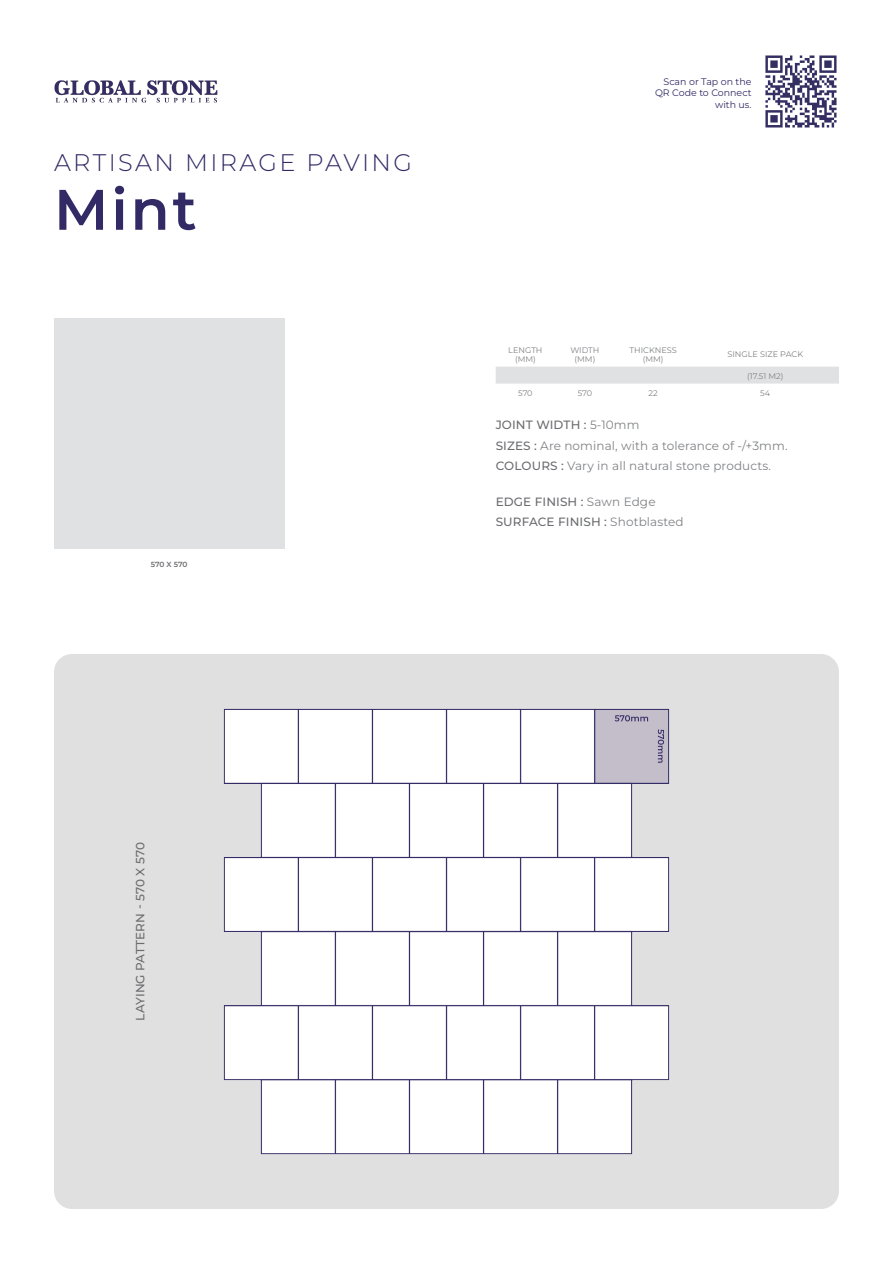
<style>
.page{position:relative;width:893px;height:1263px;background:#fff}
.page>*{position:absolute;margin:0;border:0;box-sizing:border-box;transform-origin:0 0}
.t1{font:600 57px "Montserrat";color:#312a65}
.t2{font:300 24px "Montserrat";letter-spacing:.1em;color:#312a65}
.t3{font:500 12px "Montserrat";letter-spacing:.01em;color:#6c6d70}
.t4{font:12px "Montserrat";letter-spacing:.01em;color:#808285}
.t5{font:9.45px/11.4px "Montserrat";color:#312a65;text-align:right}
.t6{font:8.1px/9.3px "Montserrat";color:#808285;text-align:center}
.t7{font:600 7.5px "Montserrat";letter-spacing:-.015em;color:#6c6d70}
.s1{font-weight:400;color:#808285}
.s2{font-weight:500;color:#6c6d70}
</style>
<div class="page">
<img style="left:54px;top:80px;width:164px;height:23px">
<img style="left:765px;top:55px;width:72px;height:73px">
<img style="left:54px;top:654px;width:785px;height:555px">
<div style="left:54px;top:318px;width:230px;height:230px;background:#e0e1e2"></div>
<svg style="left:496px;top:366px;width:343px;height:18px"></svg>
<p class="t2" style="left:54px;top:147px;width:359px">ARTISAN MIRAGE PAVING</p>
<p class="t1" style="left:54px;top:172px;width:144px">Mint</p>
<p class="t7" style="left:151px;top:559px;width:38px">570 X 570</p>
<p class="t5" style="left:655px;top:76px;width:98px">Scan or Tap on the<br>QR Code to Connect with us.</p>
<p class="t6" style="left:508px;top:345px;width:36px">LENGTH (MM)</p>
<p class="t6" style="left:570px;top:345px;width:31px">WIDTH (MM)</p>
<p class="t6" style="left:629px;top:345px;width:49px">THICKNESS (MM)</p>
<p class="t6" style="left:727px;top:350px;width:77px">SINGLE SIZE PACK</p>
<p class="t6" style="left:747px;top:371px;width:38px">(17.51 M2)</p>
<p class="t6" style="left:518px;top:388px;width:16px">570</p>
<p class="t6" style="left:578px;top:388px;width:16px">570</p>
<p class="t6" style="left:648px;top:388px;width:11px">22</p>
<p class="t6" style="left:760px;top:388px;width:11px">54</p>
<p class="t3" style="left:496px;top:417px;width:145px">JOINT WIDTH : <span class="s1">5-10mm</span></p>
<p class="t4" style="left:496px;top:437px;width:293px"><span class="s2">SIZES :</span> Are nominal, with a tolerance of -/+3mm.</p>
<p class="t4" style="left:496px;top:458px;width:277px"><span class="s2">COLOURS :</span> Vary in all natural stone products.</p>
<p class="t3" style="left:496px;top:494px;width:161px">EDGE FINISH : <span class="s1">Sawn Edge</span></p>
<p class="t3" style="left:496px;top:514px;width:190px">SURFACE FINISH : <span class="s1">Shotblasted</span></p>
<p class="t3" style="left:132px;top:1021px;width:180px;rotate:-90deg">LAYING PATTERN - 570 X 570</p>
</div>
